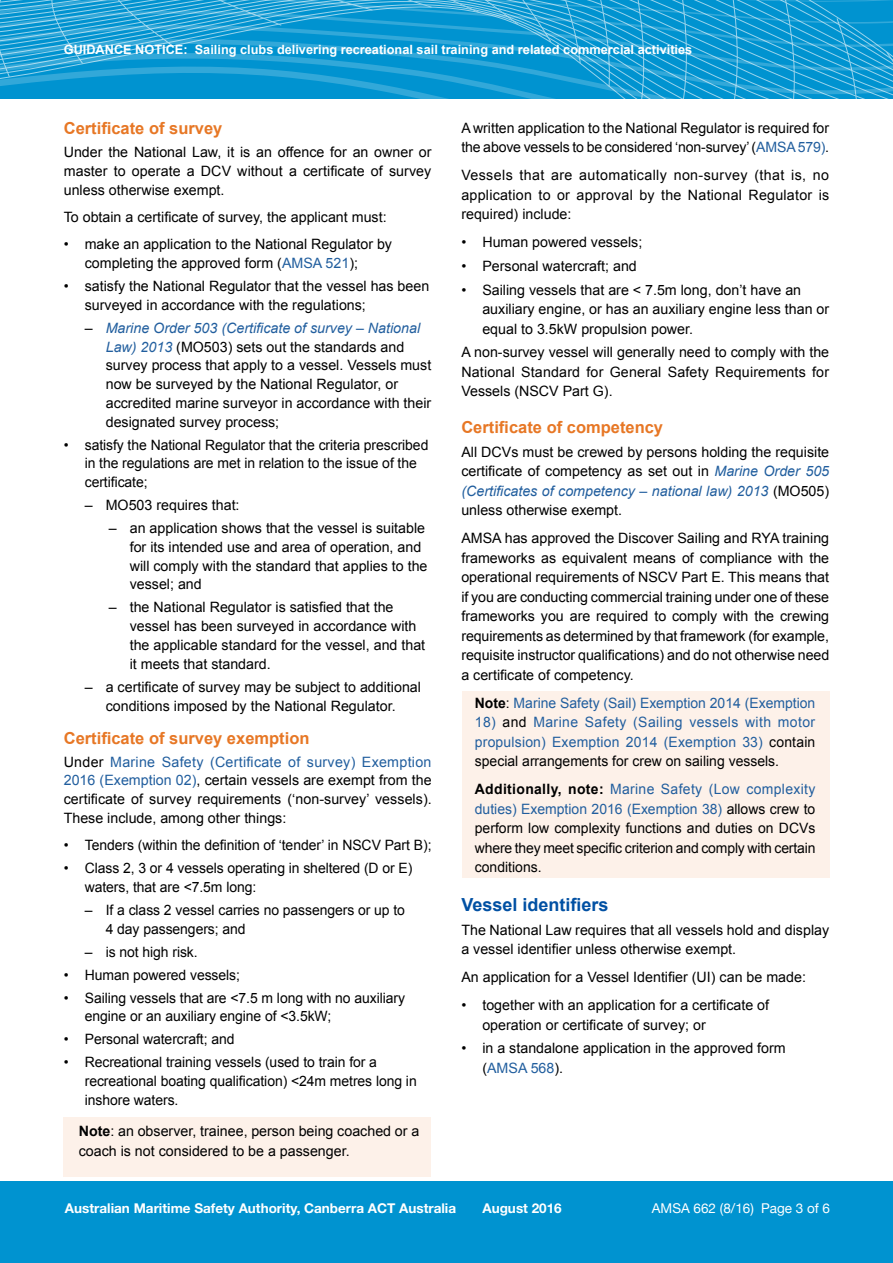
<style>
.page{position:relative;width:893px;height:1263px;background:#fff}
.page>*{position:absolute;margin:0;border:0;box-sizing:border-box;transform-origin:0 0}
.Subhead_1{font:700 18px "Arial";color:#0050a3}
.Subhead_2{font:700 16.5px "Arial";color:#e77725}
.Body_text{font:14.25px/19.5px "Arial";color:#000;text-align:justify}
.bullets{font:14.25px/18.8px "Arial";color:#000}
.Body_text-2{font:14.25px/19.5px "Arial";color:#215e9e;text-align:justify}
.t1{font:700 13.5px "Helvetica Neue";color:#fff}
.t2{font:13.5px "Helvetica Neue";color:#fff}
.t3{font:700 12.75px "Arial";color:#fff}
.s1{color:#215e9e}
.s2{font-style:italic;color:#215e9e}
.s3{font-weight:700}
.s4{font-weight:700;color:#000}
.s5{color:#000}
</style>
<div class="page">
<div style="left:0;top:1181px;width:893px;height:82px;background:#0093d0"></div>
<svg style="left:0;top:0;width:893px;height:99px;background:#1a9dd4"></svg>
<div style="left:462px;top:691px;width:367px;height:187px;background:#fdf1e9"></div>
<div style="left:64px;top:1117px;width:367px;height:60px;background:#fdf1e9"></div>
<p class="t3" style="left:64px;top:41px;width:630px">GUIDANCE NOTICE: Sailing clubs delivering recreational sail training and related commercial activities</p>
<p class="Subhead_2" style="left:64px;top:117px;width:160px">Certificate of survey</p>
<p class="Body_text" style="left:64px;top:143px;width:369px;line-height:18.8px">Under the National Law, it is an offence for an owner or master to operate a DCV without a certificate of survey unless otherwise exempt.</p>
<p class="Body_text" style="left:64px;top:207px;width:324px">To obtain a certificate of survey, the applicant must:</p>
<p class="bullets" style="left:85px;top:235px;width:309px;text-indent:-21px">• make an application to the National Regulator by completing the approved form (<span class="s1">AMSA 521</span>);</p>
<p class="bullets" style="left:85px;top:277px;width:346px;text-indent:-21px">• satisfy the National Regulator that the vessel has been surveyed in accordance with the regulations;</p>
<p class="bullets" style="left:106px;top:319px;width:327px;text-indent:-21px">– <span class="s2">Marine Order 503 (Certificate of survey – National Law) 2013</span> (MO503) sets out the standards and survey process that apply to a vessel. Vessels must now be surveyed by the National Regulator, or accredited marine surveyor in accordance with their designated survey process;</p>
<p class="bullets" style="left:85px;top:435px;width:345px;text-indent:-21px">• satisfy the National Regulator that the criteria prescribed in the regulations are met in relation to the issue of the certificate;</p>
<p class="bullets" style="left:85px;top:496px;width:156px">– MO503 requires that:</p>
<p class="bullets" style="left:130px;top:519px;width:299px;text-indent:-21px">– an application shows that the vessel is suitable for its intended use and area of operation, and will comply with the standard that applies to the vessel; and</p>
<p class="bullets" style="left:130px;top:598px;width:297px;text-indent:-21px">– the National Regulator is satisfied that the vessel has been surveyed in accordance with the applicable standard for the vessel, and that it meets that standard.</p>
<p class="bullets" style="left:85px;top:677px;width:338px;line-height:19.5px;text-align:center">– a certificate of survey may be subject to additional conditions imposed by the National Regulator.</p>
<p class="Subhead_2" style="left:64px;top:727px;width:247px">Certificate of survey exemption</p>
<p class="Body_text" style="left:64px;top:752px;width:370px;line-height:18.8px">Under <span class="s1">Marine Safety (Certificate of survey) Exemption 2016 (Exemption 02)</span>, certain vessels are exempt from the certificate of survey requirements (‘non-survey’ vessels).<br>These include, among other things:</p>
<p class="bullets" style="left:64px;top:836px;width:369px">• Tenders (within the definition of ‘tender’ in NSCV Part B);</p>
<p class="bullets" style="left:85px;top:859px;width:329px;text-indent:-21px">• Class 2, 3 or 4 vessels operating in sheltered (D or E) waters, that are &lt;7.5m long:</p>
<p class="bullets" style="left:106px;top:901px;width:301px;text-indent:-21px">– If a class 2 vessel carries no passengers or up to<br>4 day passengers; and</p>
<p class="bullets" style="left:85px;top:942px;width:115px">– is not high risk.</p>
<p class="bullets" style="left:64px;top:965px;width:178px">• Human powered vessels;</p>
<p class="bullets" style="left:85px;top:988px;width:322px;text-indent:-21px">• Sailing vessels that are &lt;7.5 m long with no auxiliary engine or an auxiliary engine of &lt;3.5kW;</p>
<p class="bullets" style="left:64px;top:1030px;width:172px">• Personal watercraft; and</p>
<p class="bullets" style="left:85px;top:1053px;width:333px;text-indent:-21px">• Recreational training vessels (used to train for a recreational boating qualification) &lt;24m metres long in inshore waters.</p>
<p class="Body_text" style="left:79px;top:1122px;width:342px"><span class="s3">Note</span>: an observer, trainee, person being coached or a coach is not considered to be a passenger.</p>
<p class="Body_text" style="left:461px;top:118px;width:369px">A written application to the National Regulator is required for the above vessels to be considered ‘non-survey’ (<span class="s1">AMSA 579)</span>.</p>
<p class="Body_text" style="left:461px;top:165px;width:369px">Vessels that are automatically non-survey (that is, no application to or approval by the National Regulator is required) include:</p>
<p class="bullets" style="left:461px;top:233px;width:182px">• Human powered vessels;</p>
<p class="bullets" style="left:461px;top:257px;width:177px">• Personal watercraft; and</p>
<p class="bullets" style="left:482px;top:280px;width:348px;line-height:19.5px;text-indent:-21px">• Sailing vessels that are &lt; 7.5m long, don’t have an auxiliary engine, or has an auxiliary engine less than or equal to 3.5kW propulsion power.</p>
<p class="Body_text" style="left:461px;top:343px;width:369px">A non-survey vessel will generally need to comply with the National Standard for General Safety Requirements for Vessels (NSCV Part G).</p>
<p class="Subhead_2" style="left:461px;top:416px;width:203px">Certificate of competency</p>
<p class="Body_text" style="left:461px;top:442px;width:369px">All DCVs must be crewed by persons holding the requisite certificate of competency as set out in <span class="s2">Marine Order 505 (Certificates of competency – national law) 2013</span> (MO505) unless otherwise exempt.</p>
<p class="Body_text" style="left:461px;top:529px;width:369px">AMSA has approved the Discover Sailing and RYA training frameworks as equivalent means of compliance with the operational requirements of NSCV Part E. This means that if you are conducting commercial training under one of these frameworks you are required to comply with the crewing requirements as determined by that framework (for example, requisite instructor qualifications) and do not otherwise need a certificate of competency.</p>
<p class="Body_text-2" style="left:475px;top:693px;width:342px"><span class="s4">Note</span><span class="s5">:</span> Marine Safety (Sail) Exemption 2014 (Exemption</p>
<p class="Body_text-2" style="left:475px;top:713px;width:342px">18) <span class="s5">and</span> Marine Safety (Sailing vessels with motor propulsion) Exemption 2014 (Exemption 33) <span class="s5">contain special arrangements for crew on sailing vessels.</span></p>
<p class="Body_text" style="left:475px;top:780px;width:342px"><span class="s3">Additionally, note:</span> <span class="s1">Marine Safety (Low complexity duties) Exemption 2016 (Exemption 38)</span> allows crew to perform low complexity functions and duties on DCVs where they meet specific criterion and comply with certain conditions.</p>
<p class="Subhead_1" style="left:461px;top:893px;width:149px">Vessel identifiers</p>
<p class="Body_text" style="left:461px;top:920px;width:369px">The National Law requires that all vessels hold and display a vessel identifier unless otherwise exempt.</p>
<p class="Body_text" style="left:461px;top:967px;width:346px">An application for a Vessel Identifier (UI) can be made:</p>
<p class="bullets" style="left:482px;top:995px;width:288px;line-height:19.5px;text-indent:-21px">• together with an application for a certificate of operation or certificate of survey; or</p>
<p class="bullets" style="left:482px;top:1039px;width:305px;line-height:19.5px;text-indent:-21px">• in a standalone application in the approved form (<span class="s1">AMSA 568</span>).</p>
<p class="t1" style="left:65px;top:1200px;width:393px">Australian Maritime Safety Authority, Canberra ACT Australia</p>
<p class="t1" style="left:482px;top:1200px;width:81px">August 2016</p>
<p class="t2" style="left:652px;top:1199px;width:180px">AMSA 662 (8/16) Page 3 of 6</p>
</div>
